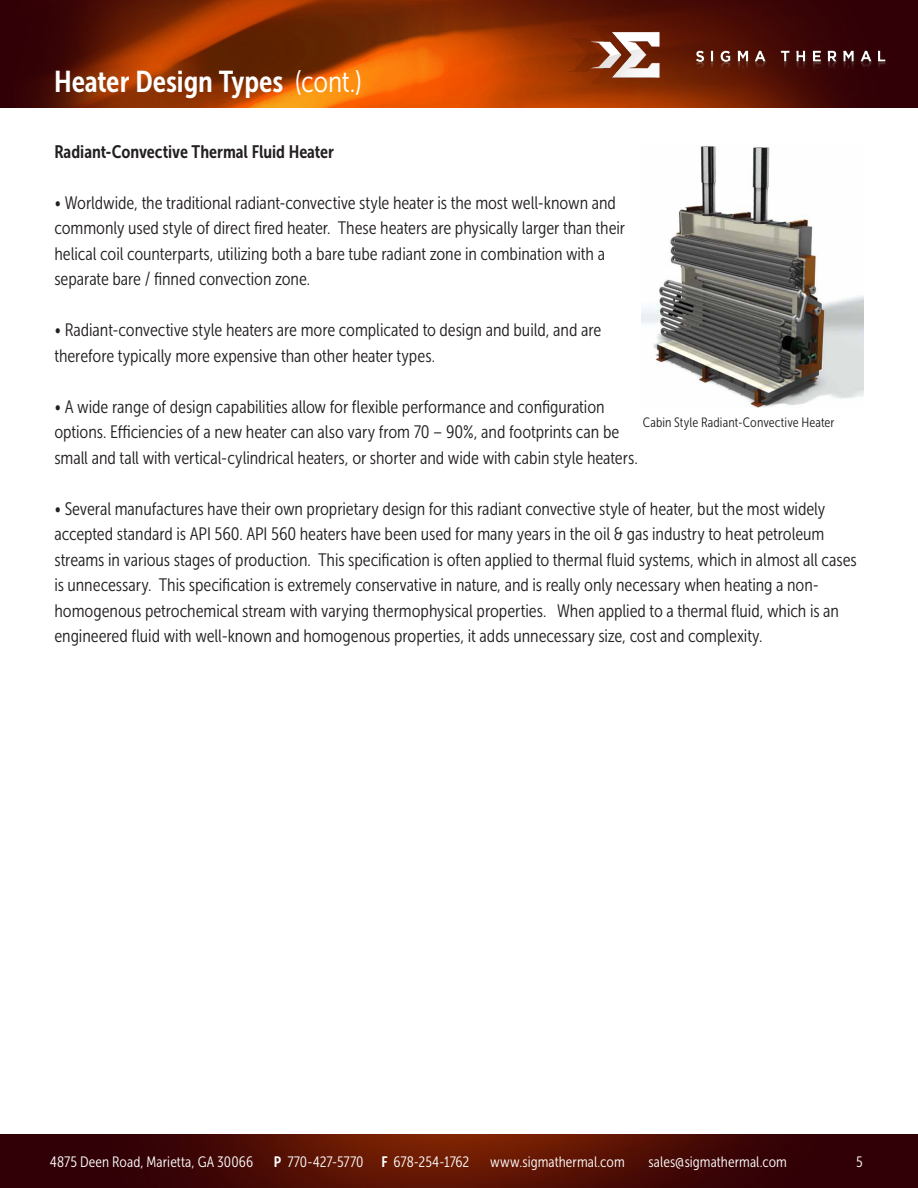
<style>
.page{position:relative;width:918px;height:1188px;background:#fff}
.page>*{position:absolute;margin:0;border:0;box-sizing:border-box;transform-origin:0 0}
.t1{font:30px "Museo Sans Cond 700";letter-spacing:-.005em;color:#fff}
.t2{font:18px/25.5px "Museo Sans Cond 300";letter-spacing:-.005em;color:#231f20}
.t3{font:18px "Museo Sans Cond 700";color:#231f20}
.t4{font:15px "Museo Sans Cond 300";letter-spacing:.005em;color:#fff}
.t5{font:13.5px "Museo Sans Cond 300";letter-spacing:.01em;color:#231f20}
.s1{font-family:"Museo Sans Cond 300"}
.s2{font-family:"Museo Sans Cond 700"}
</style>
<div class="page">
<img style="left:0;top:1134px;width:918px;height:54px">
<img style="left:0;top:0;width:918px;height:108px">
<img style="left:561px;top:26px;width:329px;height:59px">
<img style="left:642px;top:146px;width:222px;height:261px">
<p class="t1" style="left:54px;top:65px;width:309px">Heater Design Types <span class="s1">(cont.)</span></p>
<p class="t3" style="left:54px;top:141px;width:281px">Radiant-Convective Thermal Fluid Heater</p>
<p class="t2" style="left:54px;top:190px;width:572px">• Worldwide, the traditional radiant-convective style heater is the most well-known and commonly used style of direct fired heater. These heaters are physically larger than their helical coil counterparts, utilizing both a bare tube radiant zone in combination with a separate bare / finned convection zone.</p>
<p class="t2" style="left:54px;top:317px;width:548px">• Radiant-convective style heaters are more complicated to design and build, and are therefore typically more expensive than other heater types.</p>
<p class="t2" style="left:54px;top:394px;width:585px">• A wide range of design capabilities allow for flexible performance and configuration options. Efficiencies of a new heater can also vary from 70 – 90%, and footprints can be small and tall with vertical-cylindrical heaters, or shorter and wide with cabin style heaters.</p>
<p class="t2" style="left:54px;top:496px;width:804px">• Several manufactures have their own proprietary design for this radiant convective style of heater, but the most widely accepted standard is API 560. API 560 heaters have been used for many years in the oil &amp; gas industry to heat petroleum streams in various stages of production. This specification is often applied to thermal fluid systems, which in almost all cases is unnecessary. This specification is extremely conservative in nature, and is really only necessary when heating a non&shy;homogenous petrochemical stream with varying thermophysical properties. When applied to a thermal fluid, which is an engineered fluid with well-known and homogenous properties, it adds unnecessary size, cost and complexity.</p>
<p class="t5" style="left:643px;top:415px;width:193px">Cabin Style Radiant-Convective Heater</p>
<p class="t4" style="left:50px;top:1153px;width:205px">4875 Deen Road, Marietta, GA 30066</p>
<p class="t4" style="left:274px;top:1153px;width:197px"><span class="s2">P</span> 770-427-5770 <span class="s2">F</span> 678-254-1762</p>
<p class="t4" style="left:490px;top:1153px;width:136px">www.sigmathermal.com</p>
<p class="t4" style="left:649px;top:1153px;width:140px">sales@sigmathermal.com</p>
<p class="t4" style="left:856px;top:1153px;width:8px">5</p>
</div>
